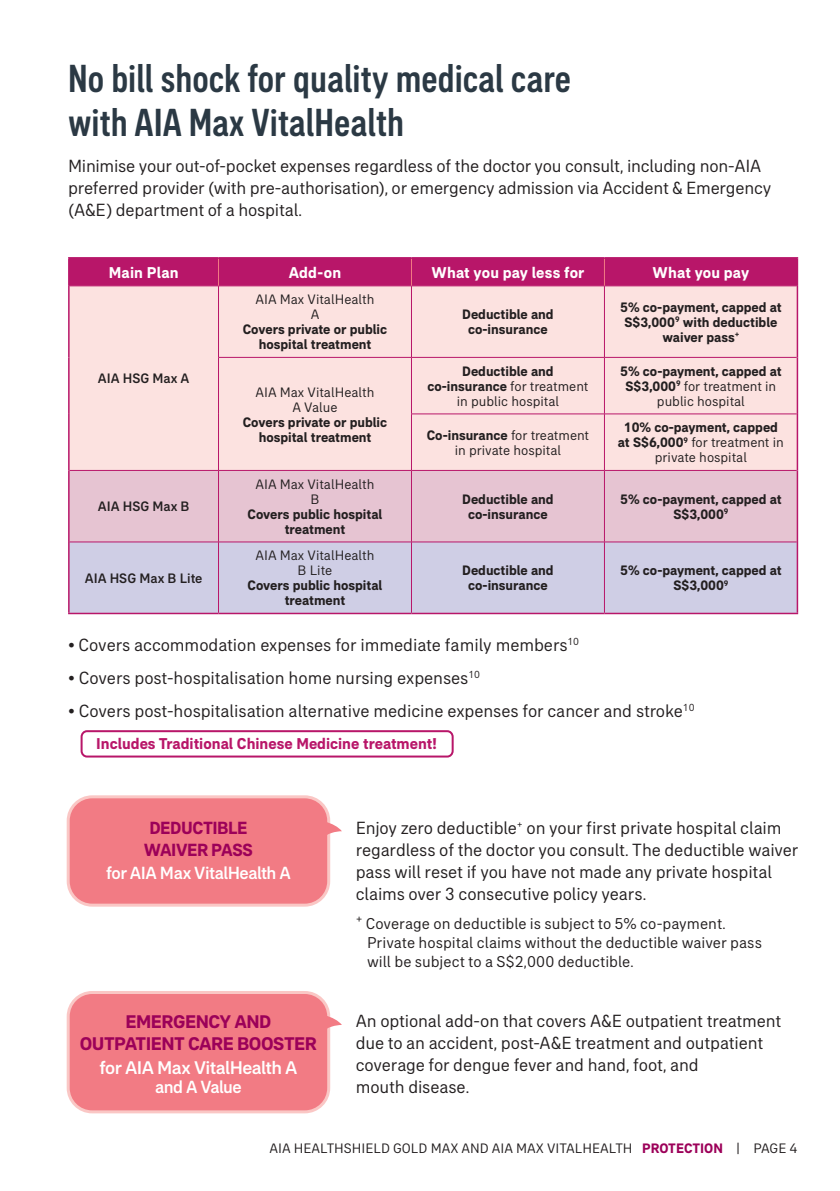
<style>
.page{position:relative;width:840px;height:1191px;background:#fff}
.page>*{position:absolute;margin:0;border:0;box-sizing:border-box;transform-origin:0 0}
.t1{font:500 condensed 40px/44px "AIA Everest";color:#2b3944}
.t2{font:700 18.8px/21.8px "AIA Everest";letter-spacing:-.025em;color:#9c0159;text-align:center}
.t3{font:500 18.8px "AIA Everest";letter-spacing:-.03em;color:#fff}
.t4{font:18px/22px "AIA Everest";letter-spacing:-.01em;color:#231f20}
.t5{font:500 18px "AIA Everest";letter-spacing:-.03em;color:#fff}
.t6{font:700 18px/22px "AIA Everest";letter-spacing:-.025em;color:#9c0159;text-align:center}
.t7{font:16px/19px "AIA Everest";color:#231f20}
.t8{font:700 16px "AIA Everest";color:#b81669}
.t9{font:700 16px "AIA Everest";letter-spacing:.01em;color:#fff}
.t10{font:700 14px/15px "AIA Everest";color:#231f20;text-align:center}
.t11{font:14px/15px "AIA Everest";color:#231f20;text-align:center}
.t12{font:500 14px "AIA Everest";color:#231f20}
.s1{font-weight:700}
.s2{font-weight:400}
.s3{font-weight:700;color:#9c0159}
</style>
<div class="page">
<div style="left:68px;top:797px;width:260px;height:108px;background:#f27b84;border-radius:24px"></div>
<div style="left:68px;top:992px;width:260px;height:119px;background:#f27b84;border-radius:24px"></div>
<div style="left:70px;top:286px;width:726px;height:184px;background:#fce2e0"></div>
<div style="left:70px;top:471px;width:726px;height:70px;background:#e6c4d2"></div>
<div style="left:70px;top:542px;width:726px;height:71px;background:#cfcee5"></div>
<hr style="left:218px;top:286px;width:1px;height:71px;background:#b81669">
<hr style="left:411px;top:286px;width:1px;height:71px;background:#b81669">
<hr style="left:603px;top:286px;width:1px;height:71px;background:#b81669">
<hr style="left:218px;top:357px;width:193px;height:1px;background:#b81669">
<hr style="left:218px;top:358px;width:1px;height:56px;background:#b81669">
<hr style="left:218px;top:414px;width:1px;height:56px;background:#b81669">
<hr style="left:411px;top:357px;width:193px;height:1px;background:#b81669">
<hr style="left:411px;top:358px;width:1px;height:56px;background:#b81669">
<hr style="left:604px;top:357px;width:192px;height:1px;background:#b81669">
<hr style="left:603px;top:358px;width:1px;height:56px;background:#b81669">
<hr style="left:411px;top:413px;width:193px;height:1px;background:#b81669">
<hr style="left:411px;top:414px;width:1px;height:56px;background:#b81669">
<hr style="left:604px;top:413px;width:192px;height:1px;background:#b81669">
<hr style="left:603px;top:414px;width:1px;height:56px;background:#b81669">
<hr style="left:70px;top:470px;width:148px;height:1px;background:#b81669">
<hr style="left:218px;top:470px;width:193px;height:1px;background:#b81669">
<hr style="left:218px;top:471px;width:1px;height:71px;background:#b81669">
<hr style="left:411px;top:470px;width:193px;height:1px;background:#b81669">
<hr style="left:411px;top:471px;width:1px;height:71px;background:#b81669">
<hr style="left:604px;top:470px;width:192px;height:1px;background:#b81669">
<hr style="left:603px;top:471px;width:1px;height:71px;background:#b81669">
<hr style="left:70px;top:541px;width:148px;height:1px;background:#b81669">
<hr style="left:218px;top:541px;width:193px;height:1px;background:#b81669">
<hr style="left:218px;top:542px;width:1px;height:71px;background:#b81669">
<hr style="left:411px;top:541px;width:193px;height:1px;background:#b81669">
<hr style="left:411px;top:542px;width:1px;height:71px;background:#b81669">
<hr style="left:604px;top:541px;width:192px;height:1px;background:#b81669">
<hr style="left:603px;top:542px;width:1px;height:71px;background:#b81669">
<hr style="left:68px;top:257px;width:150px;height:2px;background:#b81669">
<hr style="left:68px;top:259px;width:2px;height:27px;background:#b81669">
<hr style="left:218px;top:257px;width:193px;height:2px;background:#b81669">
<hr style="left:411px;top:257px;width:193px;height:2px;background:#b81669">
<hr style="left:604px;top:257px;width:193px;height:2px;background:#b81669">
<div style="left:69px;top:258px;width:728px;height:28px;background:#b81669"></div>
<hr style="left:68px;top:286px;width:2px;height:71px;background:#b81669">
<hr style="left:68px;top:357px;width:2px;height:57px;background:#b81669">
<hr style="left:68px;top:414px;width:2px;height:56px;background:#b81669">
<hr style="left:796px;top:286px;width:1px;height:71px;background:#b81669">
<hr style="left:796px;top:357px;width:1px;height:57px;background:#b81669">
<hr style="left:796px;top:414px;width:1px;height:56px;background:#b81669">
<hr style="left:68px;top:470px;width:2px;height:72px;background:#b81669">
<hr style="left:796px;top:470px;width:1px;height:72px;background:#b81669">
<hr style="left:68px;top:542px;width:2px;height:71px;background:#b81669">
<hr style="left:796px;top:542px;width:1px;height:71px;background:#b81669">
<hr style="left:68px;top:613px;width:150px;height:1px;background:#b81669">
<hr style="left:218px;top:613px;width:193px;height:1px;background:#b81669">
<hr style="left:411px;top:613px;width:193px;height:1px;background:#b81669">
<hr style="left:604px;top:613px;width:193px;height:1px;background:#b81669">
<div style="left:81px;top:730px;width:372px;height:27px;border:2px solid #b81669;border-radius:6px"></div>
<div style="left:67px;top:795px;width:263px;height:111px;border:3px solid #fac7c5;border-radius:24px"></div>
<div style="left:67px;top:991px;width:263px;height:122px;border:3px solid #fac7c5;border-radius:24px"></div>
<svg style="left:326px;top:817px;width:16px;height:57px"></svg>
<svg style="left:326px;top:1011px;width:16px;height:57px"></svg>
<h1 class="t1" style="left:68px;top:56px;width:504px">No bill shock for quality medical care with AIA Max VitalHealth</h1>
<p class="t4" style="left:68px;top:155px;width:704px">Minimise your out-of-pocket expenses regardless of the doctor you consult, including non-AIA preferred provider (with pre-authorisation), or emergency admission via Accident &amp; Emergency (A&amp;E) department of a hospital.</p>
<p class="t9" style="left:109px;top:263px;width:71px">Main Plan</p>
<p class="t9" style="left:288px;top:263px;width:54px">Add-on</p>
<p class="t9" style="left:431px;top:263px;width:154px">What you pay less for</p>
<p class="t9" style="left:652px;top:263px;width:98px">What you pay</p>
<p class="t12" style="left:98px;top:370px;width:93px">AIA HSG Max A</p>
<p class="t12" style="left:98px;top:498px;width:93px">AIA HSG Max B</p>
<p class="t12" style="left:85px;top:570px;width:119px">AIA HSG Max B Lite</p>
<p class="t11" style="left:255px;top:292px;width:120px">AIA Max VitalHealth<br>A</p>
<p class="t10" style="left:242px;top:322px;width:146px">Covers private or public hospital treatment</p>
<p class="t11" style="left:255px;top:384px;width:120px">AIA Max VitalHealth<br>A Value</p>
<p class="t10" style="left:242px;top:414px;width:146px">Covers private or public hospital treatment</p>
<p class="t11" style="left:255px;top:476px;width:120px">AIA Max VitalHealth<br>B</p>
<p class="t10" style="left:247px;top:506px;width:136px">Covers public hospital treatment</p>
<p class="t11" style="left:255px;top:548px;width:120px">AIA Max VitalHealth<br>B Lite</p>
<p class="t10" style="left:247px;top:578px;width:136px">Covers public hospital treatment</p>
<p class="t10" style="left:462px;top:307px;width:93px">Deductible and co-insurance</p>
<p class="t10" style="left:620px;top:299px;width:163px">5% co-payment, capped at<br>S$3,000<sup>9</sup> with deductible waiver pass<sup>+</sup></p>
<p class="t11" style="left:427px;top:363px;width:162px"><span class="s1">Deductible and co-insurance</span> for treatment in public hospital</p>
<p class="t10" style="left:620px;top:363px;width:163px">5% co-payment, capped at<br>S$3,000<sup>9</sup> <span class="s2">for treatment in public hospital</span></p>
<p class="t11" style="left:426px;top:427px;width:164px"><span class="s1">Co-insurance</span> for treatment in private hospital</p>
<p class="t10" style="left:617px;top:420px;width:167px">10% co-payment, capped at S$6,000<sup>9</sup> <span class="s2">for treatment in private hospital</span></p>
<p class="t10" style="left:462px;top:491px;width:93px">Deductible and co-insurance</p>
<p class="t10" style="left:620px;top:491px;width:163px">5% co-payment, capped at<br>S$3,000<sup>9</sup></p>
<p class="t10" style="left:462px;top:563px;width:93px">Deductible and co-insurance</p>
<p class="t10" style="left:620px;top:563px;width:163px">5% co-payment, capped at<br>S$3,000<sup>9</sup></p>
<p class="t4" style="left:68px;top:633px;width:512px">• Covers accommodation expenses for immediate family members<sup>10</sup></p>
<p class="t4" style="left:68px;top:666px;width:413px">• Covers post-hospitalisation home nursing expenses<sup>10</sup></p>
<p class="t4" style="left:68px;top:700px;width:627px">• Covers post-hospitalisation alternative medicine expenses for cancer and stroke<sup>10</sup></p>
<p class="t8" style="left:96px;top:734px;width:342px">Includes Traditional Chinese Medicine treatment!</p>
<p class="t6" style="left:144px;top:817px;width:111px">DEDUCTIBLE<br>WAIVER PASS</p>
<p class="t5" style="left:106px;top:862px;width:186px">for AIA Max VitalHealth A</p>
<p class="t2" style="left:80px;top:1010px;width:238px">EMERGENCY AND<br>OUTPATIENT CARE BOOSTER</p>
<p class="t3" style="left:99px;top:1056px;width:199px">for AIA Max VitalHealth A</p>
<p class="t5" style="left:155px;top:1076px;width:88px">and A Value</p>
<p class="t4" style="left:355px;top:817px;width:444px">Enjoy zero deductible<sup>+</sup> on your first private hospital claim regardless of the doctor you consult. The deductible waiver pass will reset if you have not made any private hospital claims over 3 consecutive policy years.</p>
<p class="t7" style="left:367px;top:913px;width:396px;text-indent:-11px"><sup>+</sup> Coverage on deductible is subject to 5% co-payment.<br>Private hospital claims without the deductible waiver pass will be subject to a S$2,000 deductible.</p>
<p class="t4" style="left:355px;top:1010px;width:427px">An optional add-on that covers A&amp;E outpatient treatment due to an accident, post-A&amp;E treatment and outpatient coverage for dengue fever and hand, foot, and<br>mouth disease.</p>
<p class="t11" style="left:269px;top:1140px;width:529px">AIA HEALTHSHIELD GOLD MAX AND AIA MAX VITALHEALTH <span class="s3">PROTECTION</span> | PAGE 4</p>
</div>
